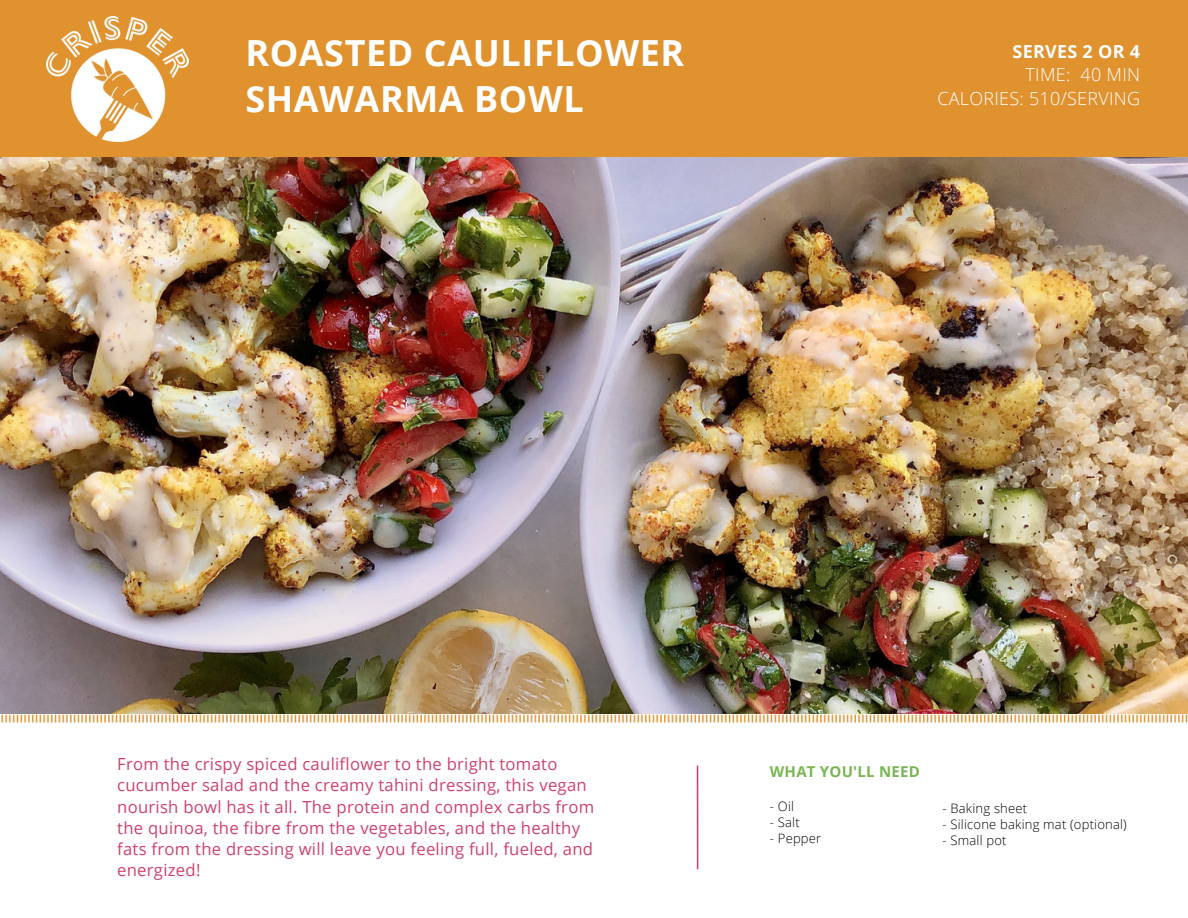
<style>
.page{position:relative;width:1188px;height:918px;background:#fff}
.page>*{position:absolute;margin:0;border:0;box-sizing:border-box;transform-origin:0 0}
.t1{font:700 36px/46.2px "Open Sans";letter-spacing:.015em;color:#fff}
.t2{font:300 18px/23.1px "Open Sans";letter-spacing:.015em;color:#fff;text-align:right}
.t3{font:16.65px/21.3px "Open Sans";letter-spacing:.015em;color:#cf4169}
.t4{font:700 15px "Open Sans";letter-spacing:.015em;color:#79b652}
.t5{font:300 13.05px "Open Sans";letter-spacing:.015em;color:#000}
.s1{font-weight:700}
</style>
<div class="page">
<img style="left:1px;top:714px;width:1187px;height:81px">
<div style="left:0;top:0;width:1188px;height:157px;background:#e0922f"></div>
<img style="left:46px;top:16px;width:142px;height:125px">
<hr style="left:697px;top:765px;width:2px;height:105px;background:#cf4169">
<img style="left:0;top:157px;width:1188px;height:557px">
<p class="t1" style="left:245px;top:28px;width:440px">ROASTED CAULIFLOWER<br>SHAWARMA BOWL</p>
<p class="t2" style="left:937px;top:40px;width:204px"><span class="s1">SERVES 2 OR 4<br></span>TIME: 40 MIN<br>CALORIES: 510/SERVING</p>
<h2 class="t3" style="left:117px;top:753px;width:478px">From the crispy spiced cauliflower to the bright tomato cucumber salad and the creamy tahini dressing, this vegan nourish bowl has it all. The protein and complex carbs from the quinoa, the fibre from the vegetables, and the healthy fats from the dressing will leave you feeling full, fueled, and energized!</h2>
<p class="t4" style="left:770px;top:761px;width:151px">WHAT YOU'LL NEED</p>
<p class="t5" style="left:770px;top:797px;width:26px">- Oil</p>
<p class="t5" style="left:770px;top:813px;width:31px">- Salt</p>
<p class="t5" style="left:770px;top:829px;width:53px">- Pepper</p>
<p class="t5" style="left:943px;top:800px;width:86px">- Baking sheet</p>
<h4 class="t5" style="left:943px;top:815px;width:186px">- Silicone baking mat (optional)</h4>
<h3 class="t5" style="left:943px;top:831px;width:65px">- Small pot</h3>
</div>
